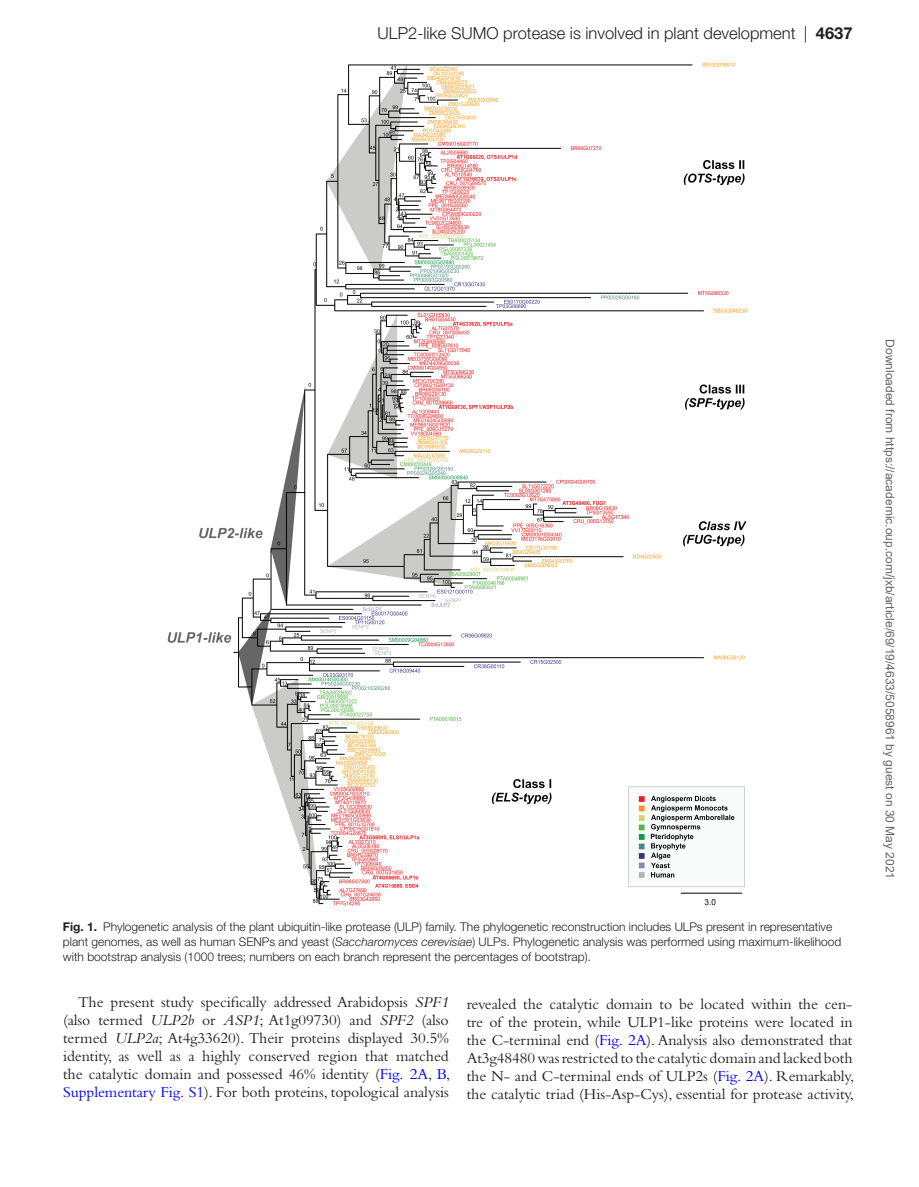
<style>
.page{position:relative;width:919px;height:1187px;background:#fff}
.page>*{position:absolute;margin:0;border:0;box-sizing:border-box;transform-origin:0 0}
.t1{font:300 16.5px "Helvetica Neue LT Std";color:#231f20}
.t2{font:15.75px/18px "Bembo Std";letter-spacing:-.005em;color:#231f20;text-align:justify}
.t3{font:300 12px/15px "Helvetica Neue LT Std";color:#231f20}
.t4{font:12px "Arial";color:#666}
.s1{font-weight:700}
.s2{font-style:italic}
.s3{color:#00f}
</style>
<div class="page">
<img style="left:168px;top:63px;width:579px;height:843px">
<p class="t1" style="left:377px;top:23px;width:476px">ULP2-like SUMO protease is involved in plant development | <span class="s1">4637</span></p>
<p class="t3" style="left:63px;top:918px;width:780px"><span class="s1">Fig. 1.</span> Phylogenetic analysis of the plant ubiquitin-like protease (ULP) family. The phylogenetic reconstruction includes ULPs present in representative plant genomes, as well as human SENPs and yeast (<span class="s2">Saccharomyces cerevisiae</span>) ULPs. Phylogenetic analysis was performed using maximum-likelihood with bootstrap analysis (1000 trees; numbers on each branch represent the percentages of bootstrap).</p>
<p class="t2" style="left:63px;top:993px;width:389px;text-indent:15px">The present study specifically addressed Arabidopsis <span class="s2">SPF1 </span>(also termed <span class="s2">ULP2b</span> or <span class="s2">ASP1</span>; At1g09730) and <span class="s2">SPF2</span> (also termed <span class="s2">ULP2a</span>; At4g33620). Their proteins displayed 30.5% identity, as well as a highly conserved region that matched the catalytic domain and possessed 46% identity (<span class="s3">Fig. 2A</span>, <span class="s3">B</span>, <span class="s3">Supplementary Fig. S1</span>). For both proteins, topological analysis</p>
<p class="t2" style="left:467px;top:994px;width:389px">revealed the catalytic domain to be located within the cen&shy;tre of the protein, while ULP1-like proteins were located in the C-terminal end (<span class="s3">Fig. 2A</span>). Analysis also demonstrated that At3g48480 was restricted to the catalytic domain and lacked both the N- and C-terminal ends of ULP2s (<span class="s3">Fig. 2A</span>). Remarkably, the catalytic triad (His-Asp-Cys), essential for protease activity,</p>
<p class="t4" style="left:894px;top:339px;width:541px;rotate:90deg">Downloaded from https://academic.oup.com/jxb/article/69/19/4633/5058961 by guest on 30 May 2021</p>
</div>
